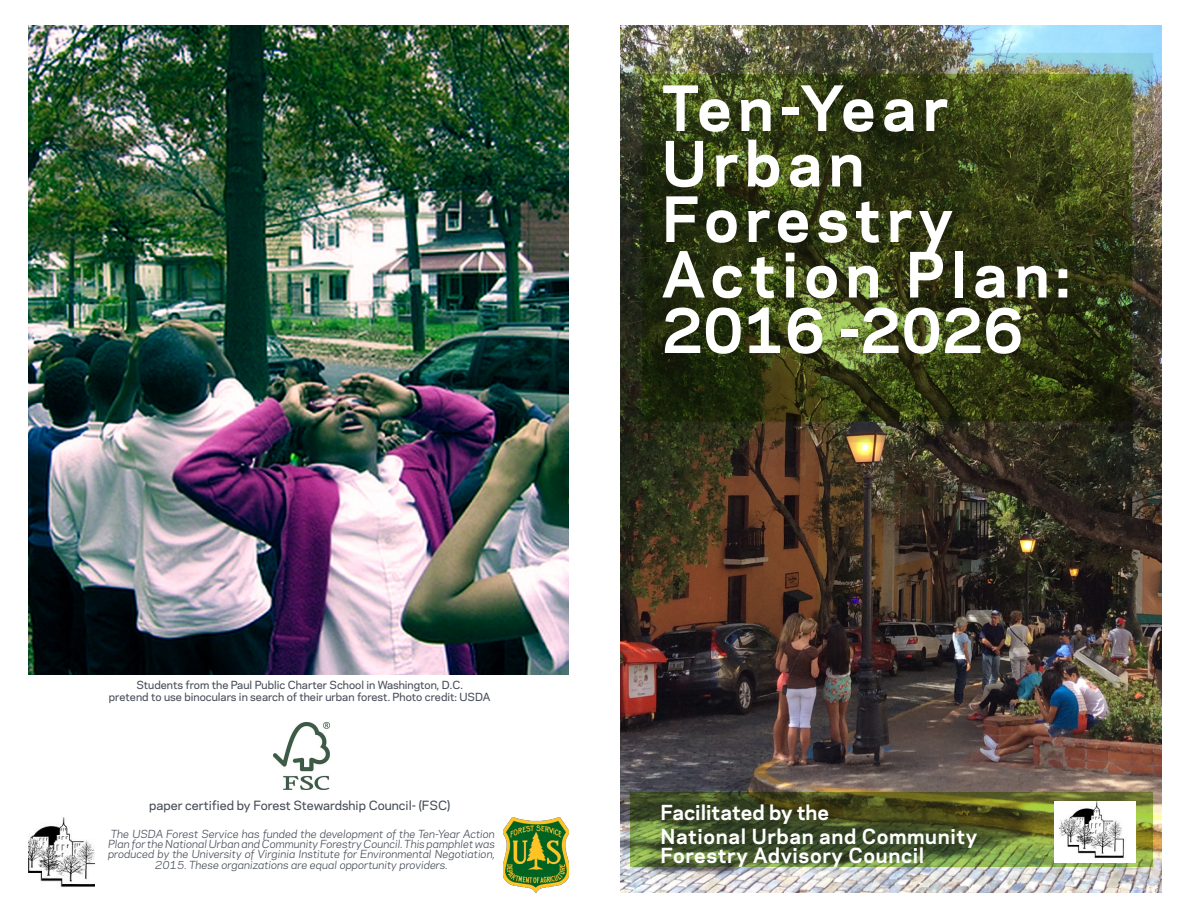
<style>
.page{position:relative;width:1188px;height:918px;background:#fff}
.page>*{position:absolute;margin:0;border:0;box-sizing:border-box;transform-origin:0 0}
.t1{font:700 58.5px/55.5px "Galaxie Polaris";letter-spacing:.1em;color:#fff}
.t2{font:700 19.5px/19.5px "Galaxie Polaris";letter-spacing:.03em;color:#fff}
.t3{font:700 19.5px "Galaxie Polaris";color:#fff}
.Graph_Text_Small{font:500 12px "Galaxie Polaris";color:#474d58}
.Graph_Text_Small-2{font:italic 10.5px/10.5px "Galaxie Polaris";color:#474d58;text-align:center}
.Graph_Text_Small-3{font:500 10.5px "Galaxie Polaris";color:#474d58}
</style>
<div class="page">
<img style="left:621px;top:25px;width:540px;height:868px">
<img style="left:621px;top:53px;width:532px;height:389px">
<svg style="left:630px;top:793px;width:523px;height:74px;background:#52602c"></svg>
<img style="left:1054px;top:801px;width:81px;height:62px">
<img style="left:29px;top:25px;width:540px;height:649px">
<img style="left:274px;top:722px;width:56px;height:68px">
<img style="left:503px;top:818px;width:66px;height:75px">
<img style="left:29px;top:818px;width:65px;height:69px">
<p class="Graph_Text_Small-3" style="left:136px;top:678px;width:328px">Students from the Paul Public Charter School in Washington, D.C.</p>
<p class="Graph_Text_Small-3" style="left:109px;top:690px;width:383px">pretend to use binoculars in search of their urban forest. Photo credit: USDA</p>
<p class="Graph_Text_Small" style="left:149px;top:796px;width:303px">paper certified by Forest Stewardship Council- (FSC)</p>
<p class="Graph_Text_Small-2" style="left:108px;top:828px;width:389px">The USDA Forest Service has funded the development of the Ten-Year Action Plan for the National Urban and Community Forestry Council. This pamphlet was produced by the University of Virginia Institute for Environmental Negotiation, 2015. These organizations are equal opportunity providers.</p>
<p class="t1" style="left:662px;top:77px;width:288px">Ten-Year</p>
<p class="t1" style="left:662px;top:133px;width:204px">Urban</p>
<p class="t1" style="left:662px;top:188px;width:293px">Forestry</p>
<p class="t1" style="left:662px;top:244px;width:410px">Action Plan:<br>2016 -2026</p>
<p class="t3" style="left:661px;top:797px;width:170px">Facilitated by the</p>
<p class="t2" style="left:661px;top:825px;width:318px">National Urban and Community<br>Forestry Advisory Council</p>
</div>
